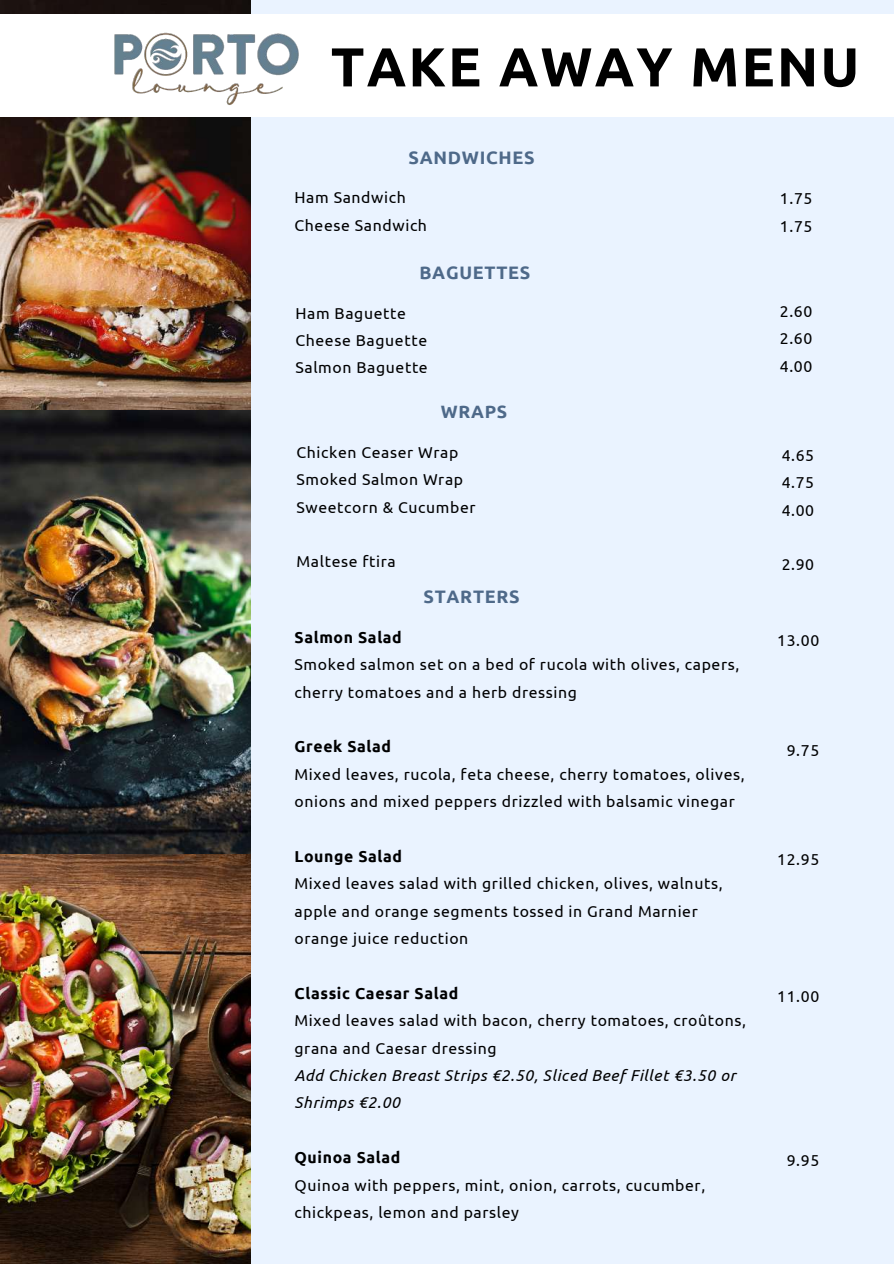
<style>
.page{position:relative;width:894px;height:1264px;background:#fff}
.page>*{position:absolute;margin:0;border:0;box-sizing:border-box;transform-origin:0 0}
.t1{font:700 54.75px "Ubuntu";letter-spacing:.04em;color:#000}
.t2{font:700 18px "Ubuntu";letter-spacing:.04em;color:#4e6989}
.t3{font:700 17.85px "Ubuntu";letter-spacing:.04em;color:#4e6989}
.t4{font:15.75px/27.5px "Ubuntu";letter-spacing:.04em;color:#000}
.t5{font:italic 15.75px/27.5px "Ubuntu";letter-spacing:.04em;color:#000}
.t6{font:700 15.75px "Ubuntu";letter-spacing:.04em;color:#000}
</style>
<div class="page">
<div style="left:0;top:0;width:893px;height:1263px;background:#eaf3ff"></div>
<img style="left:0;top:0;width:250px;height:1263px">
<div style="left:0;top:15px;width:893px;height:102px;background:#fff"></div>
<img style="left:114px;top:32px;width:185px;height:73px">
<h1 class="t1" style="left:331px;top:35px;width:529px">TAKE AWAY MENU</h1>
<p class="t2" style="left:408px;top:147px;width:128px">SANDWICHES</p>
<p class="t4" style="left:294px;top:184px;width:134px">Ham Sandwich<br>Cheese Sandwich</p>
<p class="t2" style="left:419px;top:262px;width:112px">BAGUETTES</p>
<p class="t4" style="left:295px;top:299px;width:134px">Ham Baguette<br>Cheese Baguette<br>Salmon Baguette</p>
<p class="t3" style="left:441px;top:402px;width:68px">WRAPS</p>
<p class="t4" style="left:296px;top:438px;width:180px">Chicken Ceaser Wrap<br>Smoked Salmon Wrap<br>Sweetcorn &amp; Cucumber</p>
<p class="t4" style="left:296px;top:548px;width:101px">Maltese ftira</p>
<p class="t2" style="left:423px;top:586px;width:98px">STARTERS</p>
<p class="t6" style="left:294px;top:628px;width:109px">Salmon Salad</p>
<p class="t4" style="left:294px;top:650px;width:446px">Smoked salmon set on a bed of rucola with olives, capers, cherry tomatoes and a herb dressing</p>
<p class="t6" style="left:294px;top:737px;width:98px">Greek Salad</p>
<p class="t4" style="left:294px;top:760px;width:451px">Mixed leaves, rucola, feta cheese, cherry tomatoes, olives, onions and mixed peppers drizzled with balsamic vinegar</p>
<p class="t6" style="left:294px;top:847px;width:109px">Lounge Salad</p>
<p class="t4" style="left:294px;top:869px;width:429px">Mixed leaves salad with grilled chicken, olives, walnuts, apple and orange segments tossed in Grand Marnier orange juice reduction</p>
<p class="t6" style="left:294px;top:984px;width:165px">Classic Caesar Salad</p>
<p class="t4" style="left:294px;top:1006px;width:453px">Mixed leaves salad with bacon, cherry tomatoes, croûtons, grana and Caesar dressing</p>
<p class="t5" style="left:294px;top:1061px;width:442px">Add Chicken Breast Strips €2.50, Sliced Beef Fillet €3.50 or<br>Shrimps €2.00</p>
<p class="t6" style="left:294px;top:1148px;width:107px">Quinoa Salad</p>
<p class="t4" style="left:294px;top:1170px;width:412px">Quinoa with peppers, mint, onion, carrots, cucumber, chickpeas, lemon and parsley</p>
<p class="t4" style="left:779px;top:185px;width:34px">1.75<br>1.75</p>
<p class="t4" style="left:779px;top:297px;width:34px;text-align:justify">2.60<br>2.60<br>4.00</p>
<p class="t4" style="left:781px;top:441px;width:34px;text-align:justify">4.65<br>4.75<br>4.00</p>
<p class="t4" style="left:781px;top:551px;width:34px">2.90</p>
<p class="t4" style="left:777px;top:626px;width:44px">13.00</p>
<p class="t4" style="left:786px;top:736px;width:34px">9.75</p>
<p class="t4" style="left:777px;top:845px;width:44px">12.95</p>
<p class="t4" style="left:777px;top:982px;width:44px">11.00</p>
<p class="t4" style="left:786px;top:1146px;width:34px">9.95</p>
</div>
